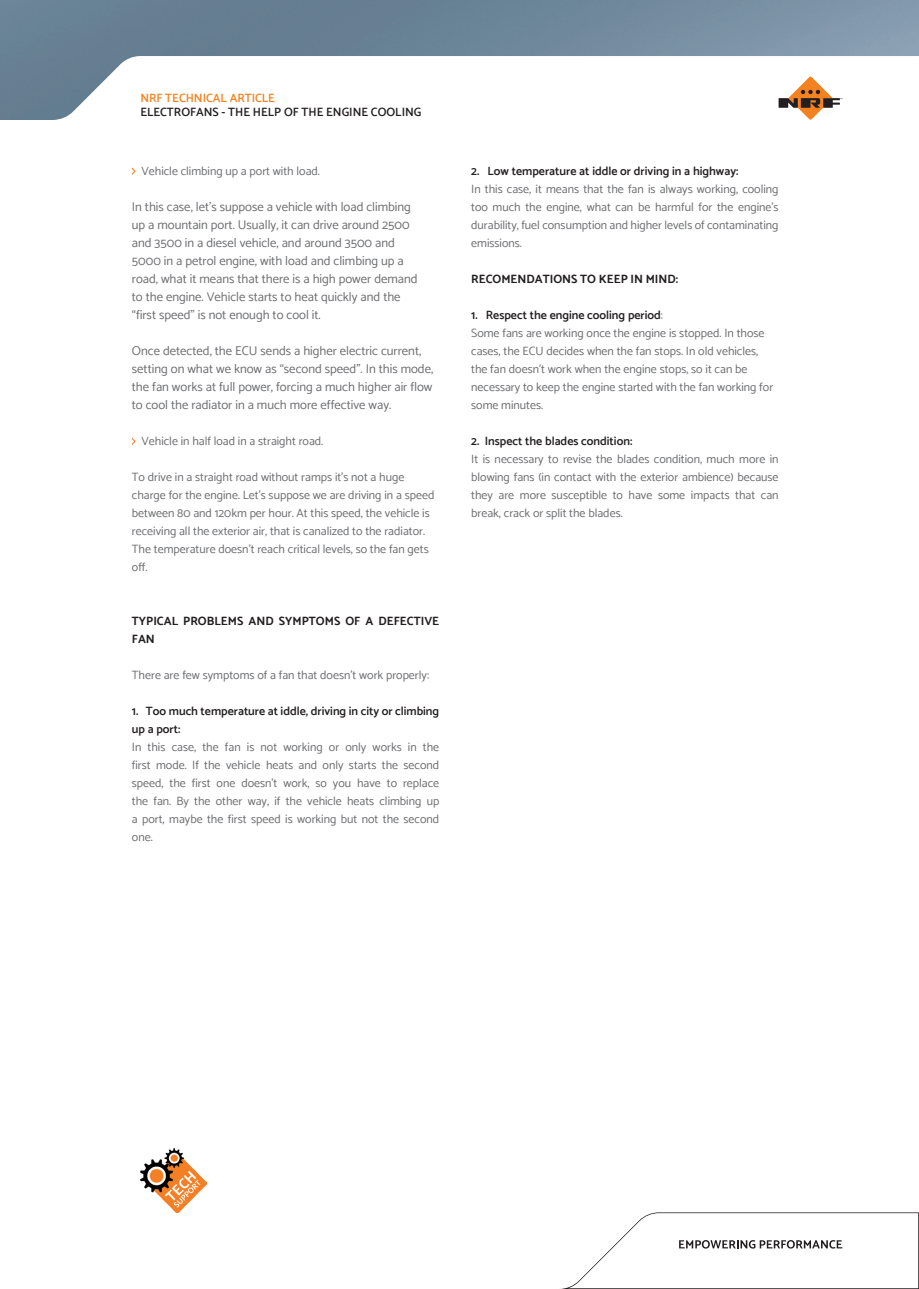
<style>
.page{position:relative;width:919px;height:1289px;background:#fff}
.page>*{position:absolute;margin:0;border:0;box-sizing:border-box;transform-origin:0 0}
.t1{font:12.75px/18px "Catamaran";color:#6c6d70}
.t2{font:12px/18px "Catamaran";color:#6c6d70;text-align:justify}
.t3{font:600 12px/18px "Catamaran";color:#231f20}
.t4{font:700 12px/18px "Catamaran";color:#231f20}
.t5{font:600 12px "Catamaran";color:#f58220}
.s1{font-weight:600;color:#231f20}
</style>
<div class="page">
<img style="left:0;top:0;width:918px;height:120px">
<svg style="left:53px;top:56px;width:865px;height:64px"></svg>
<svg style="left:566px;top:1212px;width:352px;height:76px"></svg>
<img style="left:140px;top:1148px;width:66px;height:64px">
<svg style="left:132px;top:167px;width:3px;height:8px"></svg>
<svg style="left:132px;top:437px;width:3px;height:8px"></svg>
<svg style="left:778px;top:77px;width:64px;height:43px"></svg>
<p class="t5" style="left:140px;top:91px;width:136px">NRF TECHNICAL ARTICLE</p>
<p class="t3" style="left:140px;top:103px;width:282px">ELECTROFANS - THE HELP OF THE ENGINE COOLING</p>
<p class="t2" style="left:141px;top:162px;width:180px">Vehicle climbing up a port with load.</p>
<p class="t1" style="left:132px;top:197px;width:287px">In this case, let’s suppose a vehicle with load climbing up a mountain port. Usually, it can drive around 2500 and 3500 in a diesel vehicle, and around 3500 and 5000 in a petrol engine, with load and climbing up a road, what it means that there is a high power demand to the engine. Vehicle starts to heat quickly and the “first speed” is not enough to cool it.</p>
<p class="t1" style="left:132px;top:341px;width:303px">Once detected, the ECU sends a higher electric current, setting on what we know as “second speed”. In this mode, the fan works at full power, forcing a much higher air flow to cool the radiator in a much more effective way.</p>
<p class="t2" style="left:141px;top:432px;width:183px">Vehicle in half load in a straight road.</p>
<p class="t2" style="left:132px;top:468px;width:304px;text-align:left">To drive in a straight road without ramps it’s not a huge charge for the engine. Let’s suppose we are driving in a speed between 80 and 120km per hour. At this speed, the vehicle is receiving all the exterior air, that is canalized to the radiator.<br>The temperature doesn’t reach critical levels, so the fan gets off.</p>
<p class="t4" style="left:132px;top:612px;width:309px">TYPICAL PROBLEMS AND SYMPTOMS OF A DEFECTIVE<br>FAN</p>
<p class="t2" style="left:132px;top:666px;width:298px">There are few symptoms of a fan that doesn’t work properly:</p>
<p class="t3" style="left:132px;top:702px;width:309px">1. Too much temperature at iddle, driving in city or climbing up a port:</p>
<p class="t2" style="left:132px;top:738px;width:309px">In this case, the fan is not working or only works in the first mode. If the vehicle heats and only starts the second speed, the first one doesn’t work, so you have to replace the fan. By the other way, if the vehicle heats climbing up a port, maybe the first speed is working but not the second one.</p>
<p class="t3" style="left:471px;top:162px;width:269px">2. Low temperature at iddle or driving in a highway:</p>
<p class="t2" style="left:471px;top:180px;width:309px">In this case, it means that the fan is always working, cooling too much the engine, what can be harmful for the engine’s durability, fuel consumption and higher levels of contaminating emissions.</p>
<p class="t4" style="left:471px;top:270px;width:208px">RECOMENDATIONS TO KEEP IN MIND:</p>
<p class="t2" style="left:471px;top:306px;width:303px;text-align:left"><span class="s1">1. Respect the engine cooling period</span>:<br>Some fans are working once the engine is stopped. In those cases, the ECU decides when the fan stops. In old vehicles, the fan doesn’t work when the engine stops, so it can be necessary to keep the engine started with the fan working for some minutes.</p>
<p class="t3" style="left:471px;top:432px;width:163px">2. Inspect the blades condition:</p>
<p class="t2" style="left:471px;top:450px;width:309px">It is necessary to revise the blades condition, much more in blowing fans (in contact with the exterior ambience) because they are more susceptible to have some impacts that can break, crack or split the blades.</p>
</div>
